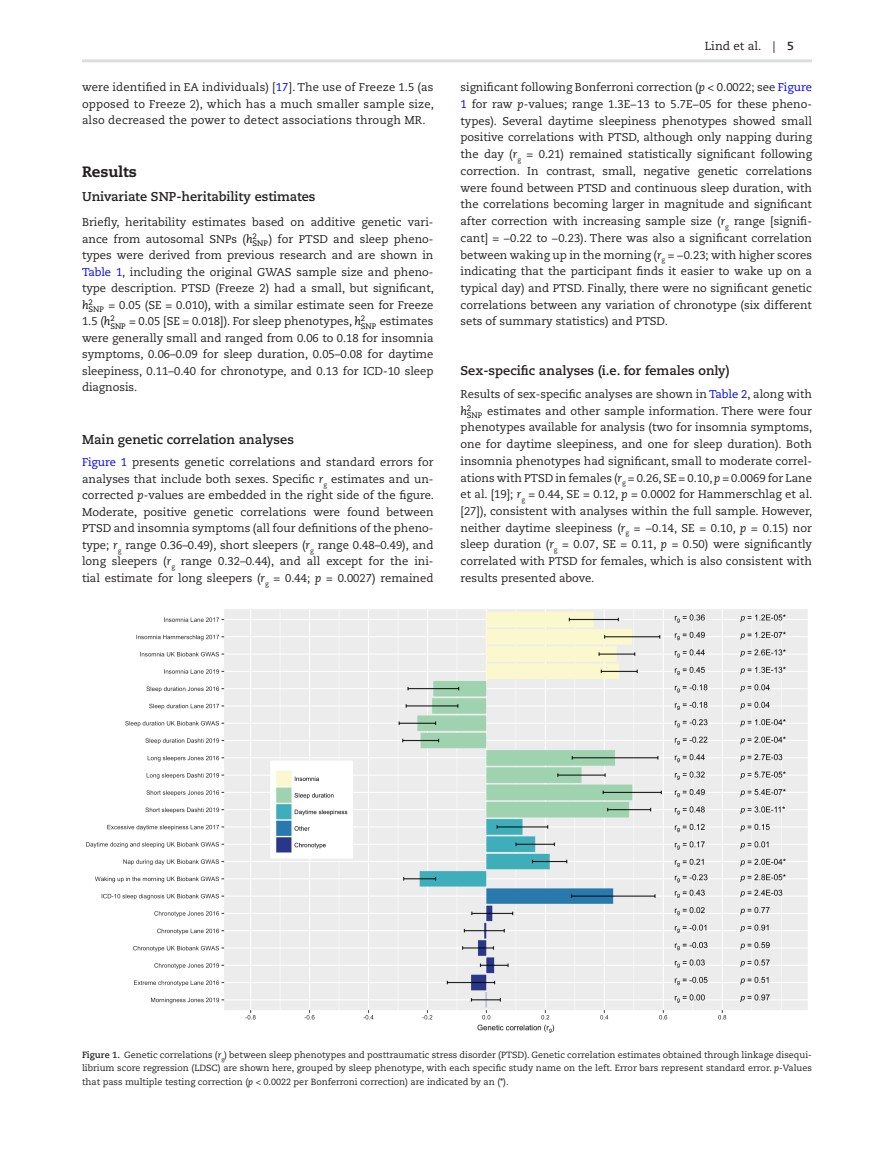
<style>
.page{position:relative;width:894px;height:1174px;background:#fff}
.page>*{position:absolute;margin:0;border:0;box-sizing:border-box;transform-origin:0 0}
.t1{font:800 15px "Caecilia LT Std";color:#231f20}
.t2{font:700 12.75px "Caecilia LT Std";color:#231f20}
.t3{font:11.7px "Caecilia LT Std";color:#231f20}
.t4{font:11.25px/16.8px "Caecilia LT Std";color:#231f20;text-align:justify}
.t5{font:9px/13.5px "Caecilia LT Std";color:#231f20;text-align:justify}
.s1{color:#00f}
.s2{font-style:italic;color:#000}
.s3{font-style:italic}
.s4{font-weight:700}
</style>
<div class="page">
<hr style="left:82px;top:59px;width:729px;height:3px;background:#dcdddf">
<img style="left:86px;top:609px;width:721px;height:424px">
<p class="t4" style="left:82px;top:79px;width:353px">were identified in EA individuals) [<span class="s1">17</span>]. The use of Freeze 1.5 (as opposed to Freeze 2), which has a much smaller sample size, also decreased the power to detect associations through MR.</p>
<h1 class="t1" style="left:82px;top:162px;width:56px">Results</h1>
<p class="t2" style="left:82px;top:189px;width:235px">Univariate SNP-heritability estimates</p>
<p class="t4" style="left:82px;top:214px;width:353px">Briefly, heritability estimates based on additive genetic vari&shy;ance from autosomal SNPs (<span class="s2">h</span><sup>2</sup></p>
<p class="t4" style="left:82px;top:231px;width:353px;text-indent:170px"><sub>SNP</sub>) for PTSD and sleep pheno&shy;types were derived from previous research and are shown in <span class="s1">Table 1</span>, including the original GWAS sample size and pheno&shy;type description. PTSD (Freeze 2) had a small, but significant, <span class="s2">h</span><sup>2</sup></p>
<p class="t4" style="left:82px;top:297px;width:353px;text-indent:6px"><sub>SNP</sub> = 0.05 (SE = 0.010), with a similar estimate seen for Freeze<br>1.5 (<span class="s2">h</span><sup>2</sup></p>
<p class="t4" style="left:110px;top:313px;width:256px"><sub>SNP</sub> = 0.05 [SE = 0.018]). For sleep phenotypes, <span class="s2">h</span><sup>2</sup></p>
<p class="t4" style="left:82px;top:313px;width:353px;text-indent:279px"><sub>SNP</sub> estimates were generally small and ranged from 0.06 to 0.18 for insomnia symptoms, 0.06–0.09 for sleep duration, 0.05–0.08 for daytime sleepiness, 0.11–0.40 for chronotype, and 0.13 for ICD-10 sleep diagnosis.</p>
<p class="t2" style="left:82px;top:432px;width:213px">Main genetic correlation analyses</p>
<p class="t4" style="left:82px;top:454px;width:353px"><span class="s1">Figure 1</span> presents genetic correlations and standard errors for analyses that include both sexes. Specific <span class="s3">r</span><sub>g</sub> estimates and un&shy;corrected <span class="s3">p</span>-values are embedded in the right side of the figure.<br>Moderate, positive genetic correlations were found between PTSD and insomnia symptoms (all four definitions of the pheno&shy;type; <span class="s3">r</span><sub>g</sub> range 0.36–0.49), short sleepers (<span class="s3">r</span><sub>g</sub> range 0.48–0.49), and long sleepers (<span class="s3">r</span><sub>g</sub> range 0.32–0.44), and all except for the ini&shy;tial estimate for long sleepers (<span class="s3">r</span><sub>g</sub> = 0.44; <span class="s3">p</span> = 0.0027) remained</p>
<p class="t3" style="left:704px;top:40px;width:91px">Lind et al. | <span class="s4">5</span></p>
<p class="t4" style="left:460px;top:79px;width:353px">significant following Bonferroni correction (<span class="s3">p</span> &lt; 0.0022; see <span class="s1">Figure 1</span> for raw <span class="s3">p</span>-values; range 1.3E−13 to 5.7E−05 for these pheno&shy;types). Several daytime sleepiness phenotypes showed small positive correlations with PTSD, although only napping during the day (<span class="s3">r</span><sub>g</sub> = 0.21) remained statistically significant following correction. In contrast, small, negative genetic correlations were found between PTSD and continuous sleep duration, with the correlations becoming larger in magnitude and significant after correction with increasing sample size (<span class="s3">r</span><sub>g</sub> range [signifi&shy;cant] = −0.22 to −0.23). There was also a significant correlation between waking up in the morning (<span class="s3">r</span><sub>g</sub> = −0.23; with higher scores indicating that the participant finds it easier to wake up on a typical day) and PTSD. Finally, there were no significant genetic correlations between any variation of chronotype (six different sets of summary statistics) and PTSD.</p>
<p class="t2" style="left:460px;top:363px;width:270px">Sex-specific analyses (i.e. for females only)</p>
<p class="t4" style="left:460px;top:386px;width:353px">Results of sex-specific analyses are shown in <span class="s1">Table 2</span>, along with <span class="s2">h</span><sup>2</sup></p>
<p class="t4" style="left:460px;top:403px;width:353px;text-indent:6px"><sub>SNP</sub> estimates and other sample information. There were four phenotypes available for analysis (two for insomnia symptoms, one for daytime sleepiness, and one for sleep duration). Both insomnia phenotypes had significant, small to moderate correl&shy;ations with PTSD in females (<span class="s3">r</span><sub>g</sub> = 0.26, SE = 0.10, <span class="s3">p</span> = 0.0069 for Lane et al. [19]; <span class="s3">r</span><sub>g</sub> = 0.44, SE = 0.12, <span class="s3">p</span> = 0.0002 for Hammerschlag et al. [27]), consistent with analyses within the full sample. However, neither daytime sleepiness (<span class="s3">r</span><sub>g</sub> = −0.14, SE = 0.10, <span class="s3">p</span> = 0.15) nor sleep duration (<span class="s3">r</span><sub>g</sub> = 0.07, SE = 0.11, <span class="s3">p</span> = 0.50) were significantly correlated with PTSD for females, which is also consistent with results presented above.</p>
<p class="t5" style="left:82px;top:1048px;width:731px"><span class="s4">Figure 1.</span> Genetic correlations (<span class="s3">r</span><sub>g</sub>) between sleep phenotypes and posttraumatic stress disorder (PTSD). Genetic correlation estimates obtained through linkage disequi&shy;librium score regression (LDSC) are shown here, grouped by sleep phenotype, with each specific study name on the left. Error bars represent standard error. <span class="s3">p</span>-Values that pass multiple testing correction (<span class="s3">p</span> &lt; 0.0022 per Bonferroni correction) are indicated by an (*).</p>
</div>
